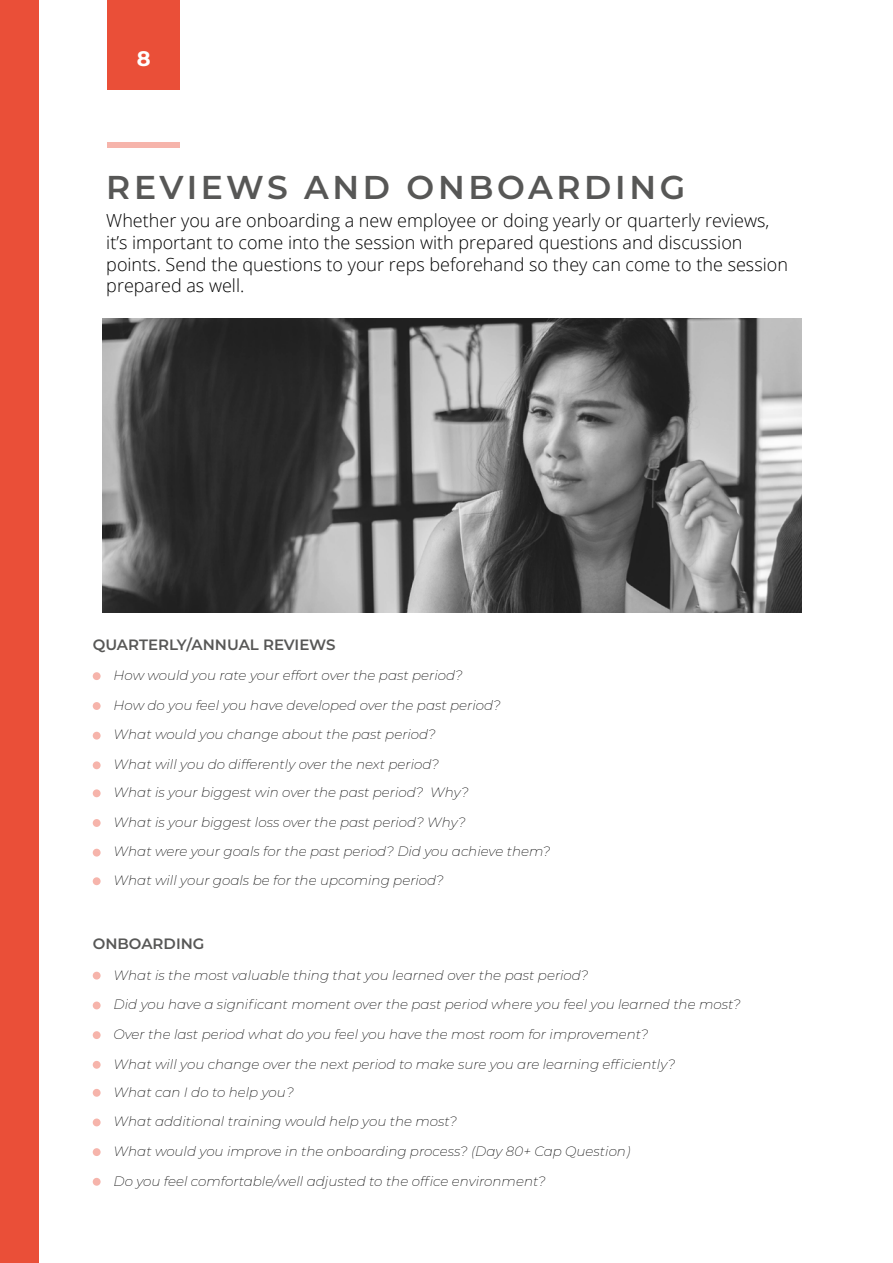
<style>
.page{position:relative;width:893px;height:1263px;background:#fff}
.page>*{position:absolute;margin:0;border:0;box-sizing:border-box;transform-origin:0 0}
.t1{font:600 33px "Montserrat";letter-spacing:.11em;color:#575756}
.t2{font:700 21px "Montserrat";color:#fff}
.t3{font:300 18px/21.6px "Open Sans";color:#000}
.t4{font:600 15px "Montserrat";color:#575756}
.t5{font:italic 200 13.5px/29.7px "Montserrat";color:#000}
</style>
<div class="page">
<div style="left:107px;top:0;width:73px;height:90px;background:#ea4f38"></div>
<div style="left:0;top:0;width:38px;height:1263px;background:#ea4f38"></div>
<img style="left:102px;top:319px;width:700px;height:293px">
<div style="left:93px;top:672px;width:8px;height:8px;background:#f6b4ab;border-radius:50%"></div>
<div style="left:93px;top:732px;width:8px;height:8px;background:#f6b4ab;border-radius:50%"></div>
<div style="left:93px;top:761px;width:8px;height:8px;background:#f6b4ab;border-radius:50%"></div>
<div style="left:93px;top:702px;width:8px;height:8px;background:#f6b4ab;border-radius:50%"></div>
<div style="left:93px;top:819px;width:8px;height:8px;background:#f6b4ab;border-radius:50%"></div>
<div style="left:93px;top:849px;width:8px;height:7px;background:#f6b4ab;border-radius:50%"></div>
<div style="left:93px;top:789px;width:8px;height:8px;background:#f6b4ab;border-radius:50%"></div>
<div style="left:93px;top:877px;width:8px;height:8px;background:#f6b4ab;border-radius:50%"></div>
<div style="left:93px;top:972px;width:8px;height:7px;background:#f6b4ab;border-radius:50%"></div>
<div style="left:93px;top:1031px;width:8px;height:8px;background:#f6b4ab;border-radius:50%"></div>
<div style="left:93px;top:1061px;width:8px;height:8px;background:#f6b4ab;border-radius:50%"></div>
<div style="left:93px;top:1001px;width:8px;height:8px;background:#f6b4ab;border-radius:50%"></div>
<div style="left:93px;top:1118px;width:8px;height:8px;background:#f6b4ab;border-radius:50%"></div>
<div style="left:93px;top:1089px;width:8px;height:8px;background:#f6b4ab;border-radius:50%"></div>
<div style="left:107px;top:142px;width:73px;height:6px;background:#f6b4ab"></div>
<div style="left:93px;top:1178px;width:8px;height:8px;background:#f6b4ab;border-radius:50%"></div>
<div style="left:93px;top:1148px;width:8px;height:8px;background:#f6b4ab;border-radius:50%"></div>
<h2 class="t2" style="left:137px;top:44px;width:15px">8</h2>
<h1 class="t1" style="left:106px;top:164px;width:580px">REVIEWS AND ONBOARDING</h1>
<p class="t3" style="left:106px;top:210px;width:683px">Whether you are onboarding a new employee or doing yearly or quarterly reviews, it’s important to come into the session with prepared questions and discussion points. Send the questions to your reps beforehand so they can come to the session prepared as well.</p>
<p class="t4" style="left:93px;top:633px;width:244px">QUARTERLY/ANNUAL REVIEWS</p>
<p class="t5" style="left:114px;top:660px;width:389px">How would you rate your effort over the past period?<br>How do you feel you have developed over the past period?<br>What would you change about the past period?<br>What will you do differently over the next period?</p>
<p class="t5" style="left:114px;top:777px;width:438px;line-height:29.2px">What is your biggest win over the past period? Why?<br>What is your biggest loss over the past period? Why?<br>What were your goals for the past period? Did you achieve them?<br>What will your goals be for the upcoming period?</p>
<p class="t4" style="left:93px;top:933px;width:113px">ONBOARDING</p>
<p class="t5" style="left:114px;top:959px;width:629px">What is the most valuable thing that you learned over the past period?<br>Did you have a significant moment over the past period where you feel you learned the most?<br>Over the last period what do you feel you have the most room for improvement?<br>What will you change over the next period to make sure you are learning efficiently?</p>
<p class="t5" style="left:114px;top:1076px;width:518px">What can I do to help you?<br>What additional training would help you the most?<br>What would you improve in the onboarding process? (Day 80+ Cap Question)<br>Do you feel comfortable/well adjusted to the office environment?</p>
</div>
